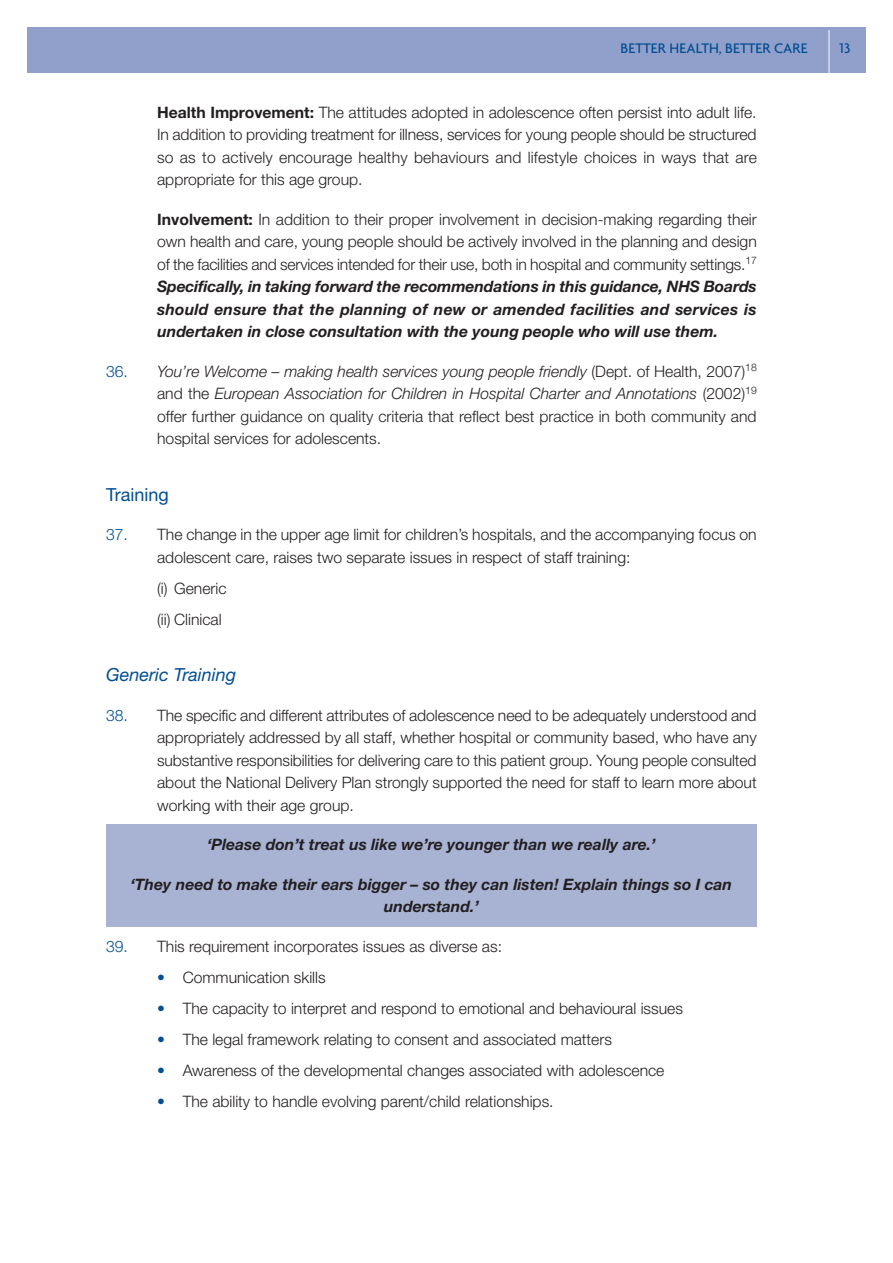
<style>
.page{position:relative;width:893px;height:1263px;background:#fff}
.page>*{position:absolute;margin:0;border:0;box-sizing:border-box;transform-origin:0 0}
.t1{font:italic 18px "Helvetica Neue";color:#004e94}
.t2{font:18px "Helvetica Neue";color:#004e94}
.t3{font:300 15.75px/22.5px "Helvetica Neue";color:#231f20;text-align:justify}
.t4{font:italic 700 15.75px/22.5px "Helvetica Neue";color:#231f20;text-align:center}
.t5{font:500 15px "Agenda";color:#004e94}
.s1{font-weight:700}
.s2{font-weight:700;font-style:italic}
.s3{color:#004e94}
.s4{font-style:italic}
</style>
<div class="page">
<div style="left:106px;top:825px;width:651px;height:102px;background:#a8b3d4"></div>
<div style="left:27px;top:27px;width:839px;height:45px;background:#91a0ca"></div>
<hr style="left:828px;top:30px;width:1px;height:43px;background:#fff">
<p class="t5" style="left:621px;top:44px;width:189px">BETTER HEALTH, BETTER CARE</p>
<p class="t5" style="left:839px;top:44px;width:13px">13</p>
<p class="t3" style="left:157px;top:102px;width:601px"><span class="s1">Health Improvement:</span> The attitudes adopted in adolescence often persist into adult life.<br>In addition to providing treatment for illness, services for young people should be structured so as to actively encourage healthy behaviours and lifestyle choices in ways that are appropriate for this age group.</p>
<p class="t3" style="left:157px;top:209px;width:601px"><span class="s1">Involvement:</span> In addition to their proper involvement in decision-making regarding their own health and care, young people should be actively involved in the planning and design of the facilities and services intended for their use, both in hospital and community settings.<sup>17<br></sup><span class="s2">Specifically, in taking forward the recommendations in this guidance, NHS Boards should ensure that the planning of new or amended facilities and services is undertaken in close consultation with the young people who will use them.</span></p>
<p class="t3" style="left:157px;top:361px;width:601px;text-indent:-51px"><span class="s3">36.</span> <span class="s4">You’re Welcome – making health services young people friendly</span> (Dept. of Health, 2007)<sup>18 </sup>and the <span class="s4">European Association for Children in Hospital Charter and Annotations</span> (2002)<sup>19 </sup>offer further guidance on quality criteria that reflect best practice in both community and hospital services for adolescents.</p>
<p class="t2" style="left:106px;top:488px;width:64px">Training</p>
<p class="t3" style="left:157px;top:525px;width:601px;text-indent:-51px"><span class="s3">37.</span> The change in the upper age limit for children’s hospitals, and the accompanying focus on adolescent care, raises two separate issues in respect of staff training:</p>
<p class="t3" style="left:157px;top:574px;width:71px;line-height:31px">(i) Generic (ii) Clinical</p>
<p class="t1" style="left:106px;top:668px;width:131px">Generic Training</p>
<p class="t3" style="left:157px;top:705px;width:601px;text-indent:-51px"><span class="s3">38.</span> The specific and different attributes of adolescence need to be adequately understood and appropriately addressed by all staff, whether hospital or community based, who have any substantive responsibilities for delivering care to this patient group. Young people consulted about the National Delivery Plan strongly supported the need for staff to learn more about working with their age group.</p>
<p class="t4" style="left:207px;top:835px;width:450px">‘Please don’t treat us like we’re younger than we really are.’</p>
<p class="t4" style="left:131px;top:874px;width:603px">‘They need to make their ears bigger – so they can listen! Explain things so I can understand.’</p>
<p class="t3" style="left:106px;top:936px;width:397px"><span class="s3">39.</span> This requirement incorporates issues as diverse as:</p>
<p class="t3" style="left:157px;top:967px;width:170px"><span class="s3">•</span> Communication skills</p>
<p class="t3" style="left:157px;top:998px;width:527px"><span class="s3">•</span> The capacity to interpret and respond to emotional and behavioural issues</p>
<p class="t3" style="left:157px;top:1029px;width:456px"><span class="s3">•</span> The legal framework relating to consent and associated matters</p>
<p class="t3" style="left:157px;top:1060px;width:509px"><span class="s3">•</span> Awareness of the developmental changes associated with adolescence</p>
<p class="t3" style="left:157px;top:1091px;width:398px"><span class="s3">•</span> The ability to handle evolving parent/child relationships.</p>
</div>
